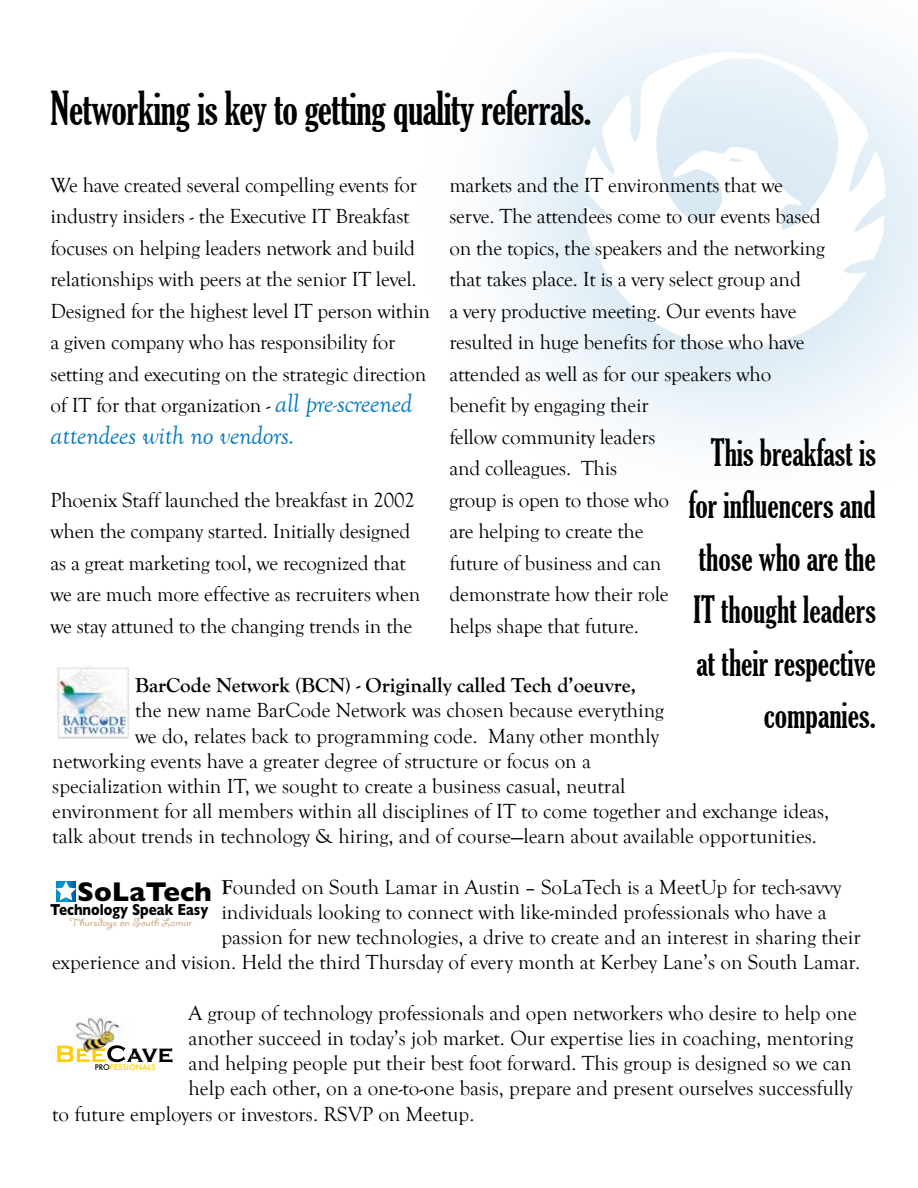
<style>
.page{position:relative;width:918px;height:1188px;background:#fff}
.page>*{position:absolute;margin:0;border:0;box-sizing:border-box;transform-origin:0 0}
.t1{font:extra-condensed 45px "Gloucester";letter-spacing:-.01em;color:#000}
.t2{font:extra-condensed 36px/52.5px "Gloucester";color:#000;text-align:right}
.t3{font:700 27.45px "Gill Sans";color:#000}
.t4{font:italic 27px "Goudy Old Style T";letter-spacing:-.01em;color:#0079c1}
.t5{font:700 24.3px "Copperplate Gothic";color:#000}
.t6{font:21px/31.5px "Goudy Old Style T";letter-spacing:-.01em;color:#000}
.t7{font:700 21px "Goudy Old Style T";color:#000}
.t8{font:700 16.05px "Gill Sans";color:#000;scale:.84 1}
.t9{font:12px "Giddyup Std";color:#c49a6c;scale:1.24 1}
.t10{font:500 7.5px "Futura";color:#ffcd05}
.s1{font-style:italic;font-size:27px;color:#0079c1}
.s2{font-weight:700}
.s3{color:#ffcd05}
.s4{color:#000}
</style>
<div class="page">
<img style="left:497px;top:12px;width:421px;height:429px">
<img style="left:57px;top:665px;width:72px;height:74px">
<svg style="left:56px;top:900px;width:20px;height:1px"></svg>
<svg style="left:56px;top:881px;width:20px;height:19px"></svg>
<img style="left:73px;top:1016px;width:54px;height:47px">
<img style="left:73px;top:1046px;width:32px;height:2px">
<img style="left:73px;top:1048px;width:32px;height:15px">
<img style="left:107px;top:1045px;width:19px;height:17px">
<svg style="left:127px;top:1053px;width:5px;height:9px"></svg>
<h1 class="t1" style="left:50px;top:83px;width:542px">Networking is key to getting quality referrals.</h1>
<p class="t6" style="left:50px;top:169px;width:381px">We have created several compelling events for industry insiders - the Executive IT Breakfast focuses on helping leaders network and build relationships with peers at the senior IT level.<br>Designed for the highest level IT person within a given company who has responsibility for setting and executing on the strategic direction of IT for that organization - <span class="s1">all pre-screened</span></p>
<p class="t4" style="left:50px;top:420px;width:246px">attendees with no vendors.</p>
<p class="t6" style="left:449px;top:169px;width:377px">markets and the IT environments that we serve. The attendees come to our events based on the topics, the speakers and the networking that takes place. It is a very select group and<br>a very productive meeting. Our events have resulted in huge benefits for those who have attended as well as for our speakers who benefit by engaging their<br>fellow community leaders<br>and colleagues. This<br>group is open to those who<br>are helping to create the<br>future of business and can<br>demonstrate how their role<br>helps shape that future.</p>
<h2 class="t2" style="left:689px;top:426px;width:189px">This breakfast is for influencers and those who are the<br>IT thought leaders at their respective companies.</h2>
<p class="t6" style="left:50px;top:484px;width:371px">Phoenix Staff launched the breakfast in 2002 when the company started. Initially designed as a great marketing tool, we recognized that we are much more effective as recruiters when we stay attuned to the changing trends in the</p>
<p class="t7" style="left:135px;top:674px;width:503px">BarCode Network (BCN) - Originally called Tech d’oeuvre,</p>
<p class="t6" style="left:135px;top:695px;width:531px">the new name BarCode Network was chosen because everything</p>
<p class="t6" style="left:135px;top:721px;width:525px">we do, relates back to programming code. Many other monthly</p>
<p class="t6" style="left:52px;top:746px;width:540px">networking events have a greater degree of structure or focus on a</p>
<p class="t6" style="left:52px;top:771px;width:575px">specialization within IT, we sought to create a business casual, neutral</p>
<p class="t6" style="left:52px;top:796px;width:778px">environment for all members within all disciplines of IT to come together and exchange ideas,</p>
<p class="t6" style="left:52px;top:821px;width:766px">talk about trends in technology &amp; hiring, and of course—learn about available opportunities.</p>
<p class="t6" style="left:221px;top:872px;width:622px"><span class="s2">F</span>ounded on South Lamar in Austin – SoLaTech is a MeetUp for tech-savvy</p>
<p class="t6" style="left:221px;top:897px;width:607px">individuals looking to connect with like-minded professionals who have a</p>
<p class="t6" style="left:221px;top:922px;width:641px">passion for new technologies, a drive to create and an interest in sharing their</p>
<p class="t6" style="left:52px;top:947px;width:810px">experience and vision. Held the third Thursday of every month at Kerbey Lane’s on South Lamar.</p>
<p class="t6" style="left:189px;top:998px;width:670px">A group of technology professionals and open networkers who desire to help one</p>
<p class="t6" style="left:189px;top:1023px;width:666px">another succeed in today’s job market. Our expertise lies in coaching, mentoring</p>
<p class="t6" style="left:189px;top:1048px;width:665px">and helping people put their best foot forward. This group is designed so we can</p>
<p class="t6" style="left:189px;top:1073px;width:666px">help each other, on a one-to-one basis, prepare and present ourselves successfully</p>
<p class="t6" style="left:52px;top:1099px;width:424px">to future employers or investors. RSVP on Meetup.</p>
<h3 class="t3" style="left:77px;top:876px;width:136px">SoLaTech</h3>
<p class="t8" style="left:50px;top:900px;width:190px">Technology Speak Easy</p>
<p class="t9" style="left:70px;top:916px;width:100px">Thursdays on South Lamar</p>
<p class="t5" style="left:55px;top:1040px;width:120px"><span class="s3">Bee</span>Cave</p>
<p class="t10" style="left:95px;top:1062px;width:63px"><span class="s4">PRO</span>FESSIONALS</p>
</div>
